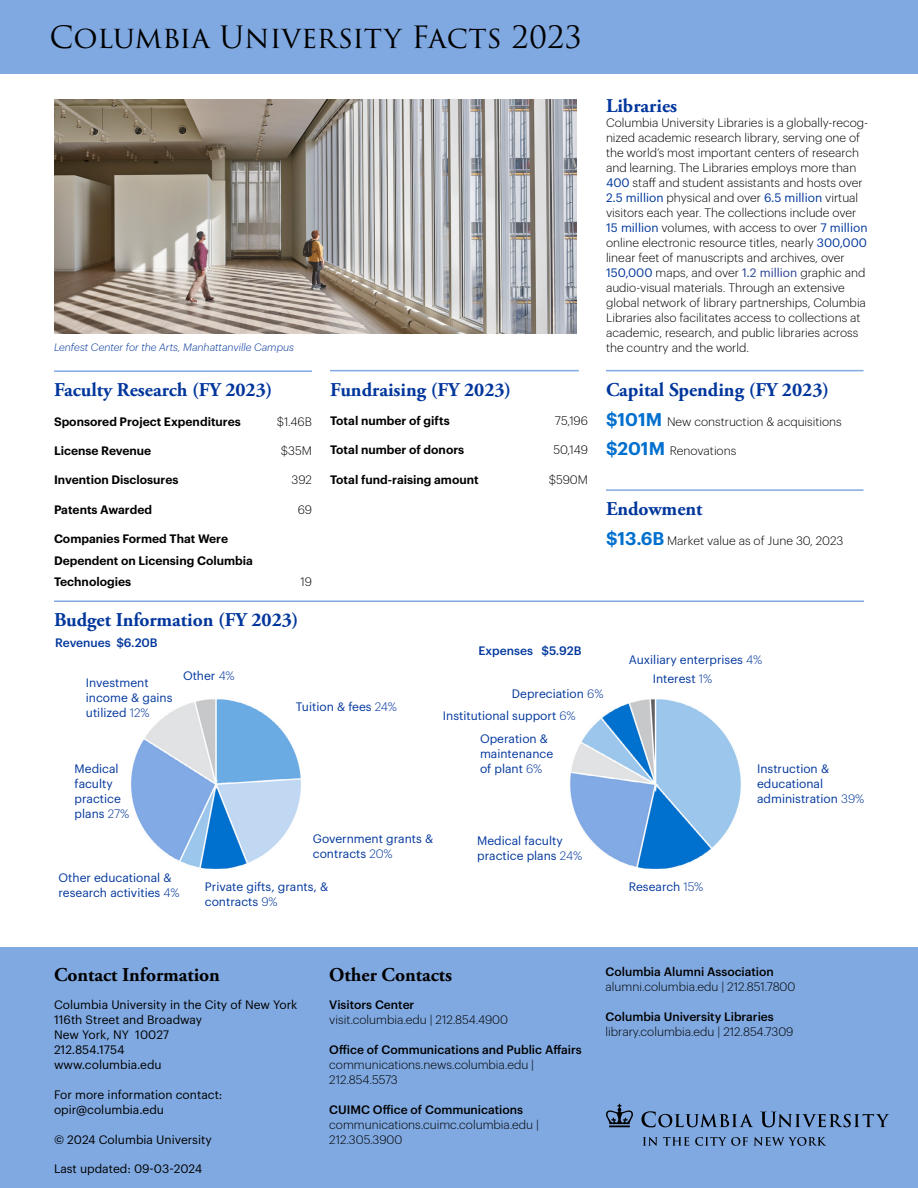
<style>
.page{position:relative;width:918px;height:1188px;background:#fff}
.page>*{position:absolute;margin:0;border:0;box-sizing:border-box;transform-origin:0 0}
.t1{font:30px "Trajan Pro 3";color:#000}
.H1_new{font:700 19.5px "Adobe Garamond Pro";color:#00369c}
.H3{font:700 19.5px "Adobe Garamond Pro";color:#000}
.P_new{font:300 12px/15px "Graphik";color:#000}
.t2{font:12px/15px "Graphik";color:#00369c}
.P_new-2{font:600 12px "Graphik";color:#000}
.t3{font:12px/15px "Graphik";color:#000}
.P_new-3{font:500 12px "Graphik";color:#00369c}
.t4{font:italic 300 10.5px "Graphik";color:#00369c}
.s1{font-weight:400;color:#00369c}
.s2{font-weight:400;color:#25408f}
.s3{font-weight:600;font-size:18px;color:#0070ce}
.s4{font-weight:300}
.s5{font-weight:500}
</style>
<div class="page">
<div style="left:0;top:0;width:918px;height:73px;background:#80a9e1"></div>
<img style="left:54px;top:99px;width:523px;height:235px">
<hr style="left:54px;top:370px;width:258px;height:2px;background:#80a9e1">
<hr style="left:330px;top:370px;width:249px;height:1px;background:#80a9e1">
<hr style="left:606px;top:370px;width:258px;height:1px;background:#80a9e1">
<hr style="left:606px;top:489px;width:258px;height:2px;background:#80a9e1">
<hr style="left:54px;top:600px;width:810px;height:2px;background:#80a9e1">
<img style="left:131px;top:699px;width:170px;height:170px">
<img style="left:570px;top:699px;width:171px;height:170px">
<div style="left:0;top:947px;width:918px;height:241px;background:#80a9e1"></div>
<svg style="left:606px;top:1104px;width:27px;height:23px"></svg>
<svg style="left:641px;top:1111px;width:112px;height:16px"></svg>
<svg style="left:761px;top:1112px;width:128px;height:15px"></svg>
<svg style="left:643px;top:1137px;width:46px;height:9px"></svg>
<svg style="left:695px;top:1137px;width:53px;height:9px"></svg>
<svg style="left:754px;top:1137px;width:72px;height:9px"></svg>
<h1 class="t1" style="left:49px;top:16px;width:534px">Columbia University Facts 2023</h1>
<p class="t4" style="left:54px;top:340px;width:241px">Lenfest Center for the Arts, Manhattanville Campus</p>
<h1 class="H1_new" style="left:54px;top:378px;width:220px">Faculty Research (FY 2023)</h1>
<p class="P_new-2" style="left:54px;top:412px;width:188px">Sponsored Project Expenditures</p>
<p class="P_new" style="left:277px;top:413px;width:37px">$1.46B</p>
<p class="P_new-2" style="left:54px;top:442px;width:99px">License Revenue</p>
<p class="P_new" style="left:281px;top:442px;width:33px">$35M</p>
<p class="P_new-2" style="left:54px;top:471px;width:126px">Invention Disclosures</p>
<p class="P_new" style="left:292px;top:472px;width:22px">392</p>
<p class="P_new-2" style="left:54px;top:500px;width:100px">Patents Awarded</p>
<p class="P_new" style="left:298px;top:501px;width:16px">69</p>
<p class="P_new-2" style="left:54px;top:529px;width:176px">Companies Formed That Were</p>
<p class="P_new-2" style="left:54px;top:551px;width:200px">Dependent on Licensing Columbia</p>
<p class="P_new-2" style="left:54px;top:573px;width:79px">Technologies</p>
<p class="P_new" style="left:301px;top:574px;width:13px">19</p>
<h1 class="H1_new" style="left:330px;top:378px;width:183px">Fundraising (FY 2023)</h1>
<p class="P_new-2" style="left:330px;top:412px;width:121px">Total number of gifts</p>
<p class="P_new" style="left:555px;top:412px;width:35px">75,196</p>
<p class="P_new-2" style="left:330px;top:441px;width:136px">Total number of donors</p>
<p class="P_new" style="left:554px;top:442px;width:36px">50,149</p>
<p class="P_new-2" style="left:330px;top:470px;width:150px">Total fund-raising amount</p>
<p class="P_new" style="left:549px;top:471px;width:41px">$590M</p>
<h1 class="H1_new" style="left:606px;top:95px;width:73px">Libraries</h1>
<p class="P_new" style="left:606px;top:115px;width:264px">Columbia University Libraries is a globally-recog&shy;nized academic research library, serving one of the world’s most important centers of research and learning. The Libraries employs more than <span class="s1">400</span> staff and student assistants and hosts over <span class="s1">2.5 million</span> physical and over <span class="s1">6.5 million</span> virtual visitors each year. The collections include over <span class="s1">15 million</span> volumes, with access to over <span class="s1">7 million </span>online electronic resource titles, nearly <span class="s1">300,000 </span>linear feet of manuscripts and archives, over <span class="s1">150,000</span> maps, and over <span class="s2">1.2 million</span> graphic and audio-visual materials. Through an extensive global network of library partnerships, Columbia Libraries also facilitates access to collections at academic, research, and public libraries across the country and the world.</p>
<h1 class="H1_new" style="left:606px;top:378px;width:225px">Capital Spending (FY 2023)</h1>
<p class="P_new" style="left:606px;top:413px;width:237px"><span class="s3">$101M</span> New construction &amp; acquisitions</p>
<p class="P_new" style="left:606px;top:442px;width:132px"><span class="s3">$201M</span> Renovations</p>
<h1 class="H1_new" style="left:606px;top:498px;width:98px">Endowment</h1>
<p class="P_new" style="left:606px;top:532px;width:239px"><span class="s3">$13.6B</span> Market value as of June 30, 2023</p>
<h1 class="H1_new" style="left:54px;top:609px;width:246px">Budget Information (FY 2023)</h1>
<p class="P_new-3" style="left:55px;top:634px;width:104px">Revenues $6.20B</p>
<p class="t2" style="left:86px;top:674px;width:88px">Investment income &amp; gains utilized <span class="s4">12%</span></p>
<p class="t2" style="left:183px;top:667px;width:53px">Other <span class="s4">4%</span></p>
<p class="t2" style="left:75px;top:760px;width:56px">Medical faculty practice plans <span class="s4">27%</span></p>
<p class="t2" style="left:296px;top:698px;width:103px">Tuition &amp; fees <span class="s4">24%</span></p>
<p class="t2" style="left:58px;top:869px;width:123px">Other educational &amp; research activities <span class="s4">4%</span></p>
<p class="t2" style="left:313px;top:830px;width:122px">Government grants &amp; contracts <span class="s4">20%</span></p>
<p class="t2" style="left:205px;top:878px;width:125px">Private gifts, grants, &amp; contracts <span class="s4">9%</span></p>
<p class="P_new-3" style="left:478px;top:642px;width:104px">Expenses $5.92B</p>
<p class="t2" style="left:512px;top:685px;width:93px">Depreciation <span class="s4">6%</span></p>
<p class="t2" style="left:443px;top:707px;width:134px">Institutional support <span class="s4">6%</span></p>
<p class="t2" style="left:480px;top:730px;width:75px">Operation &amp; maintenance of plant <span class="s4">6%</span></p>
<p class="t2" style="left:477px;top:832px;width:107px">Medical faculty practice plans <span class="s4">24%</span></p>
<p class="t2" style="left:629px;top:651px;width:135px">Auxiliary enterprises <span class="s4">4%</span></p>
<p class="t2" style="left:653px;top:671px;width:61px">Interest <span class="s4">1%</span></p>
<p class="t2" style="left:629px;top:879px;width:76px">Research <span class="s4">15%</span></p>
<p class="t2" style="left:757px;top:760px;width:109px">Instruction &amp; educational administration <span class="s4">39%</span></p>
<h2 class="H3" style="left:54px;top:963px;width:168px">Contact Information</h2>
<p class="t3" style="left:54px;top:996px;width:245px">Columbia University in the City of New York<br>116th Street and Broadway<br>New York, NY 10027<br>212.854.1754<br>www.columbia.edu</p>
<p class="t3" style="left:54px;top:1086px;width:170px">For more information contact: opir@columbia.edu</p>
<p class="t3" style="left:54px;top:1131px;width:159px">© 2024 Columbia University</p>
<p class="t3" style="left:54px;top:1160px;width:150px">Last updated: 09-03-2024</p>
<h2 class="H3" style="left:329px;top:963px;width:124px">Other Contacts</h2>
<p class="P_new" style="left:329px;top:996px;width:180px"><span class="s5">Visitors Center </span>visit.columbia.edu | 212.854.4900</p>
<p class="P_new" style="left:329px;top:1041px;width:254px"><span class="s5">Office of Communications and Public Affairs </span>communications.news.columbia.edu |<br>212.854.5573</p>
<p class="P_new" style="left:329px;top:1101px;width:211px"><span class="s5">CUIMC Office of Communications </span>communications.cuimc.columbia.edu |<br>212.305.3900</p>
<p class="P_new" style="left:606px;top:964px;width:191px"><span class="s5">Columbia Alumni Association </span>alumni.columbia.edu | 212.851.7800</p>
<p class="P_new" style="left:606px;top:1009px;width:189px"><span class="s5">Columbia University Libraries </span>library.columbia.edu | 212.854.7309</p>
</div>
